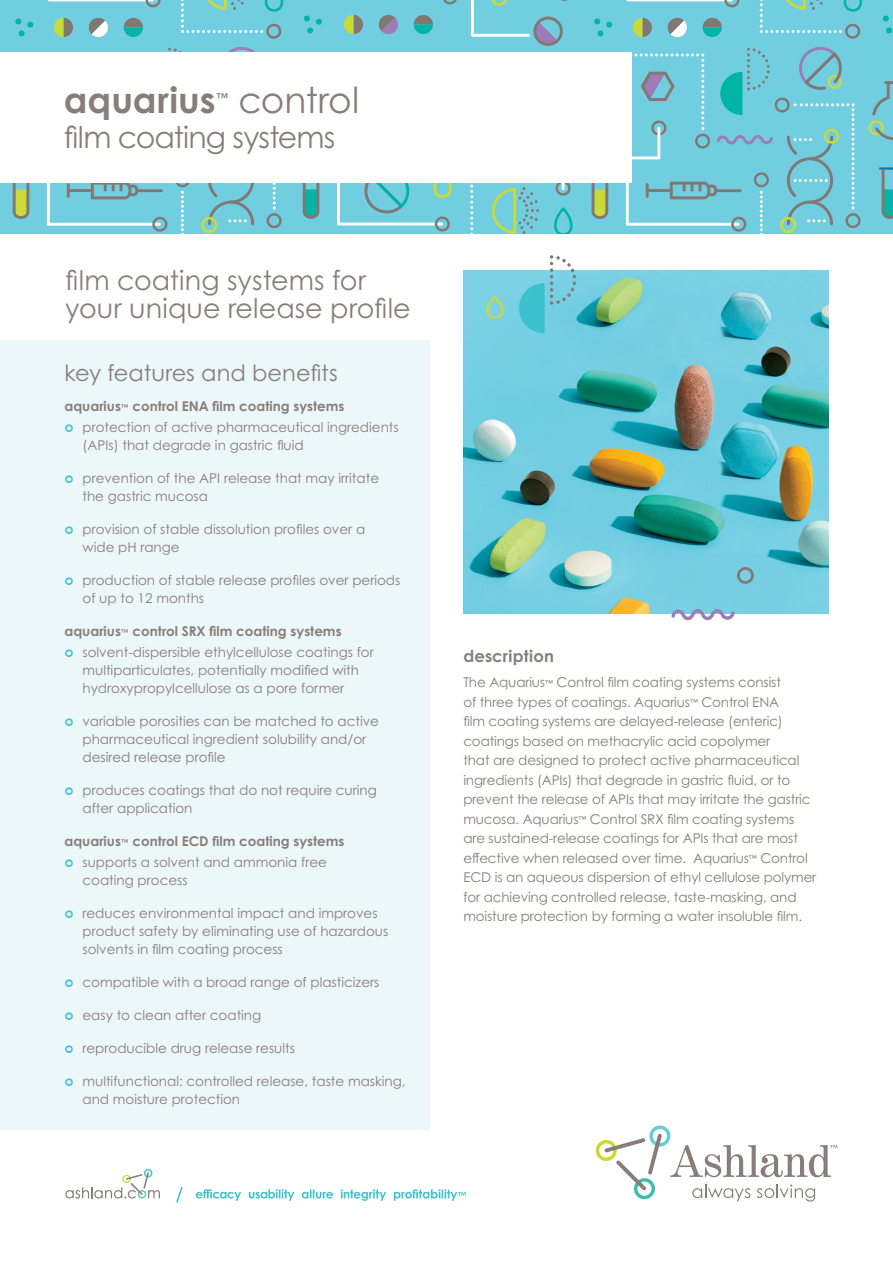
<style>
.page{position:relative;width:893px;height:1263px;background:#fff}
.page>*{position:absolute;margin:0;border:0;box-sizing:border-box;transform-origin:0 0}
.ASH_Title_Block_mm{font:700 36px "Century Gothic Pro";color:#877e7a}
.ASH_Title_Block_mm-2{font:36px "Century Gothic Pro";letter-spacing:-.01em;color:#877e7a}
.ASH_Title_Block_mm-3{font:30px "Century Gothic Pro";letter-spacing:-.03em;color:#877e7a}
.AHS_Brochure_Subtitl{font:27px/28.5px "Century Gothic Pro";color:#877e7a}
.ASH_Key_Features_Ben{font:22.5px "Century Gothic Pro";color:#877e7a}
.ASH_Head_mm{font:700 16.5px "Century Gothic Pro";letter-spacing:.01em;color:#877e7a}
.ASH_Bullet_mm{font:13.5px/18px "Century Gothic Pro";color:#877e7a}
.ASH_Head_mm-2{font:13.5px/19.5px "Century Gothic Pro";letter-spacing:-.01em;color:#877e7a}
.ASH_Bullet_mm-2{font:700 13.5px "Century Gothic Pro";color:#877e7a}
.ASH_Title_Block_mm-4{font:700 12.3px "Century Gothic Pro";color:#877e7a}
.s1{font-size:7.8px}
</style>
<div class="page">
<svg style="left:0;top:0;width:893px;height:234px;background:#75c9d7"></svg>
<img style="left:463px;top:270px;width:365px;height:343px">
<div style="left:0;top:340px;width:430px;height:789px;background:#ecf7f9"></div>
<svg style="left:596px;top:1125px;width:241px;height:76px"></svg>
<svg style="left:65px;top:1169px;width:95px;height:29px"></svg>
<svg style="left:196px;top:1189px;width:270px;height:12px"></svg>
<svg style="left:176px;top:1187px;width:7px;height:16px"></svg>
<div style="left:0;top:52px;width:631px;height:131px;background:#fff"></div>
<svg style="left:519px;top:255px;width:57px;height:78px"></svg>
<svg style="left:671px;top:609px;width:64px;height:11px"></svg>
<svg style="left:486px;top:296px;width:18px;height:22px"></svg>
<svg style="left:737px;top:567px;width:17px;height:17px"></svg>
<p class="ASH_Title_Block_mm" style="left:64px;top:78px;width:153px">aquarius</p>
<p class="ASH_Title_Block_mm-4" style="left:216px;top:90px;width:14px">™</p>
<p class="ASH_Title_Block_mm-2" style="left:238px;top:78px;width:122px">control</p>
<p class="ASH_Title_Block_mm-3" style="left:64px;top:119px;width:273px">film coating systems</p>
<p class="AHS_Brochure_Subtitl" style="left:65px;top:266px;width:347px">film coating systems for your unique release profile</p>
<p class="ASH_Key_Features_Ben" style="left:64px;top:359px;width:275px">key features and benefits</p>
<p class="ASH_Bullet_mm-2" style="left:64px;top:398px;width:282px">aquarius<span class="s1">™</span> control ENA film coating systems</p>
<p class="ASH_Bullet_mm" style="left:82px;top:418px;width:318px">protection of active pharmaceutical ingredients (APIs) that degrade in gastric fluid</p>
<p class="ASH_Bullet_mm" style="left:82px;top:469px;width:298px">prevention of the API release that may irritate the gastric mucosa</p>
<p class="ASH_Bullet_mm" style="left:82px;top:520px;width:284px">provision of stable dissolution profiles over a wide pH range</p>
<p class="ASH_Bullet_mm" style="left:82px;top:571px;width:319px">production of stable release profiles over periods of up to 12 months</p>
<p class="ASH_Bullet_mm-2" style="left:64px;top:623px;width:279px">aquarius<span class="s1">™</span> control SRX film coating systems</p>
<p class="ASH_Bullet_mm" style="left:82px;top:643px;width:293px">solvent-dispersible ethylcellulose coatings for multiparticulates, potentially modified with hydroxypropylcellulose as a pore former</p>
<p class="ASH_Bullet_mm" style="left:82px;top:712px;width:298px">variable porosities can be matched to active pharmaceutical ingredient solubility and/or desired release profile</p>
<p class="ASH_Bullet_mm" style="left:82px;top:781px;width:296px">produces coatings that do not require curing after application</p>
<p class="ASH_Bullet_mm-2" style="left:64px;top:833px;width:282px">aquarius<span class="s1">™</span> control ECD film coating systems</p>
<p class="ASH_Bullet_mm" style="left:82px;top:853px;width:246px">supports a solvent and ammonia free coating process</p>
<p class="ASH_Bullet_mm" style="left:82px;top:904px;width:307px">reduces environmental impact and improves product safety by eliminating use of hazardous solvents in film coating process</p>
<p class="ASH_Bullet_mm" style="left:82px;top:973px;width:298px">compatible with a broad range of plasticizers</p>
<p class="ASH_Bullet_mm" style="left:82px;top:1006px;width:180px">easy to clean after coating</p>
<p class="ASH_Bullet_mm" style="left:82px;top:1039px;width:214px">reproducible drug release results</p>
<p class="ASH_Bullet_mm" style="left:82px;top:1072px;width:325px">multifunctional: controlled release, taste masking, and moisture protection</p>
<p class="ASH_Head_mm" style="left:463px;top:645px;width:92px">description</p>
<p class="ASH_Head_mm-2" style="left:463px;top:672px;width:354px">The Aquarius<span class="s1">™</span> Control film coating systems consist<br>of three types of coatings. Aquarius<span class="s1">™</span> Control ENA<br>film coating systems are delayed-release (enteric) coatings based on methacrylic acid copolymer<br>that are designed to protect active pharmaceutical ingredients (APIs) that degrade in gastric fluid, or to prevent the release of APIs that may irritate the gastric mucosa. Aquarius<span class="s1">™</span> Control SRX film coating systems are sustained-release coatings for APIs that are most effective when released over time. Aquarius<span class="s1">™</span> Control ECD is an aqueous dispersion of ethyl cellulose polymer for achieving controlled release, taste-masking, and moisture protection by forming a water insoluble film.</p>
</div>
